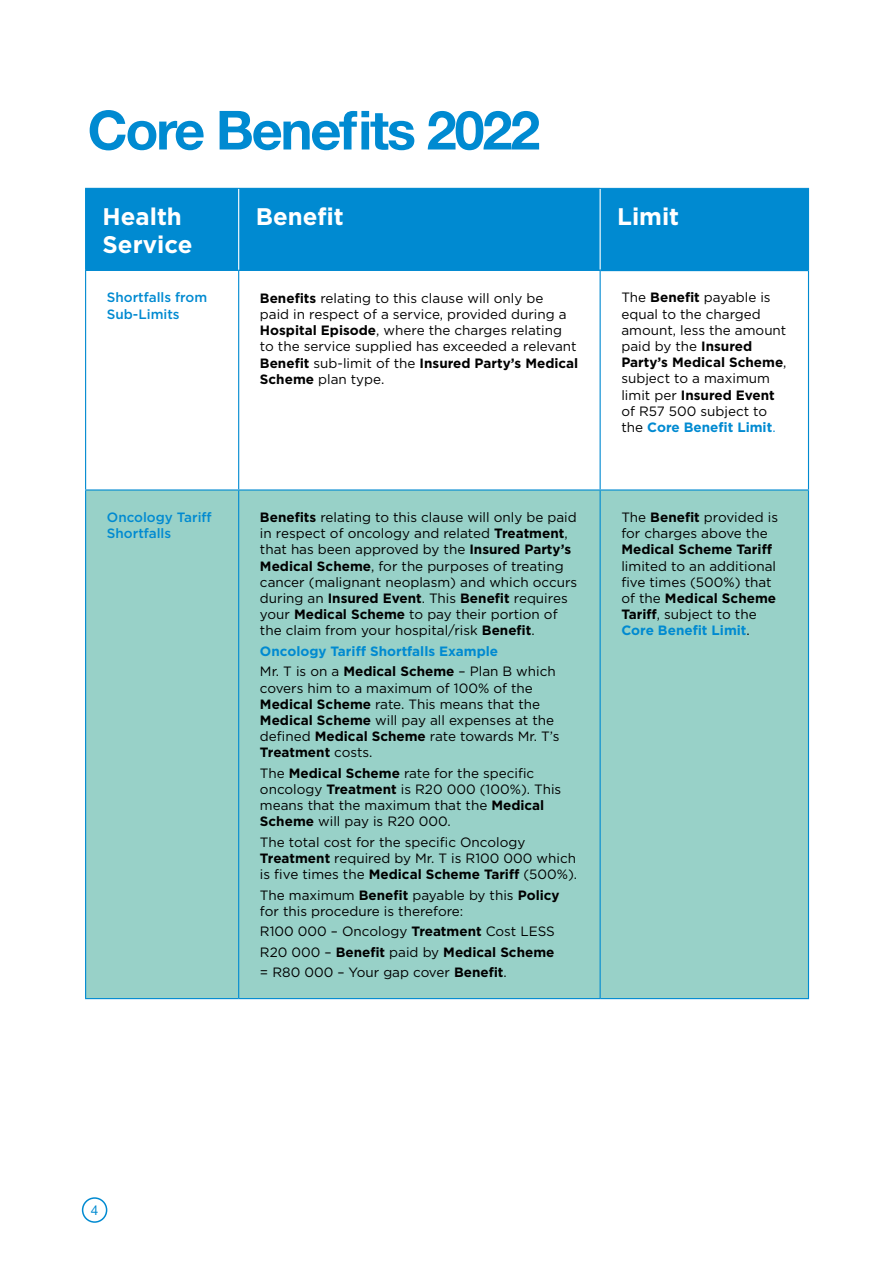
<style>
.page{position:relative;width:893px;height:1263px;background:#fff}
.page>*{position:absolute;margin:0;border:0;box-sizing:border-box;transform-origin:0 0}
.t1{font:700 54px "Helvetica Neue LT Std";letter-spacing:-.04em;color:#008ad1}
.t2{font:700 24px/28.8px "Gotham";color:#fff}
.t3{font:13.5px/16.2px "Gotham";color:#000}
.t4{font:700 13.5px/20.4px "Gotham";color:#008ad1}
.t5{font:500 13.5px/16.2px "Gotham";color:#008ad1}
.t6{font:700 13.5px "Gotham";color:#000}
.t7{font:13.5px "Helvetica Neue LT Std";color:#008ad1}
.s1{font-weight:700}
.s2{font-weight:700;color:#008ad1}
.s3{color:#008ad1}
.s4{font-weight:400;color:#000}
.s5{color:#000}
</style>
<div class="page">
<div style="left:82px;top:1197px;width:25px;height:26px;border:2px solid #008ad1;border-radius:50%"></div>
<div style="left:86px;top:189px;width:722px;height:81px;background:#008ad1"></div>
<div style="left:86px;top:491px;width:722px;height:507px;background:#98d1c8"></div>
<hr style="left:238px;top:189px;width:1px;height:81px;background:#fff">
<hr style="left:600px;top:189px;width:1px;height:81px;background:#fff">
<hr style="left:85px;top:189px;width:1px;height:81px;background:#008ad1">
<hr style="left:85px;top:188px;width:154px;height:1px;background:#008ad1">
<hr style="left:239px;top:188px;width:361px;height:1px;background:#008ad1">
<hr style="left:600px;top:188px;width:209px;height:1px;background:#008ad1">
<hr style="left:808px;top:189px;width:1px;height:81px;background:#008ad1">
<hr style="left:85px;top:271px;width:1px;height:218px;background:#008ad1">
<hr style="left:85px;top:270px;width:154px;height:1px;background:#008ad1">
<hr style="left:239px;top:270px;width:362px;height:1px;background:#008ad1">
<hr style="left:238px;top:271px;width:1px;height:218px;background:#008ad1">
<hr style="left:600px;top:271px;width:1px;height:218px;background:#008ad1">
<hr style="left:601px;top:270px;width:207px;height:1px;background:#008ad1">
<hr style="left:808px;top:270px;width:1px;height:219px;background:#008ad1">
<hr style="left:85px;top:491px;width:1px;height:507px;background:#008ad1">
<hr style="left:85px;top:489px;width:154px;height:2px;background:#008ad1">
<hr style="left:239px;top:489px;width:361px;height:2px;background:#008ad1">
<hr style="left:238px;top:491px;width:1px;height:507px;background:#008ad1">
<hr style="left:85px;top:998px;width:154px;height:1px;background:#008ad1">
<hr style="left:239px;top:998px;width:361px;height:1px;background:#008ad1">
<hr style="left:600px;top:491px;width:1px;height:507px;background:#008ad1">
<hr style="left:600px;top:489px;width:209px;height:2px;background:#008ad1">
<hr style="left:808px;top:491px;width:1px;height:507px;background:#008ad1">
<hr style="left:600px;top:998px;width:209px;height:1px;background:#008ad1">
<h1 class="t1" style="left:88px;top:97px;width:454px">Core Benefits 2022</h1>
<h2 class="t2" style="left:103px;top:202px;width:91px">Health<br>Service</h2>
<h2 class="t2" style="left:256px;top:202px;width:90px">Benefit</h2>
<h2 class="t2" style="left:617px;top:202px;width:64px">Limit</h2>
<p class="t5" style="left:107px;top:289px;width:102px">Shortfalls from<br>Sub-Limits</p>
<p class="t3" style="left:260px;top:290px;width:320px"><span class="s1">Benefits</span> relating to this clause will only be<br>paid in respect of a service, provided during a <span class="s1">Hospital Episode</span>, where the charges relating to the service supplied has exceeded a relevant <span class="s1">Benefit</span> sub-limit of the <span class="s1">Insured Party’s Medical Scheme</span> plan type.</p>
<p class="t3" style="left:621px;top:289px;width:167px">The <span class="s1">Benefit</span> payable is equal to the charged amount, less the amount paid by the <span class="s1">Insured<br>Party’s Medical Scheme</span>, subject to a maximum limit per <span class="s1">Insured Event </span>of R57 500 subject to the <span class="s2">Core Benefit Limit</span><span class="s3">.</span></p>
<p class="t5" style="left:107px;top:509px;width:106px">Oncology Tariff<br>Shortfalls</p>
<p class="t3" style="left:260px;top:509px;width:319px"><span class="s1">Benefits</span> relating to this clause will only be paid in respect of oncology and related <span class="s1">Treatment</span>, that has been approved by the <span class="s1">Insured Party’s Medical Scheme</span>, for the purposes of treating cancer (malignant neoplasm) and which occurs during an <span class="s1">Insured Event</span>. This <span class="s1">Benefit</span> requires your <span class="s1">Medical Scheme</span> to pay their portion of the claim from your hospital/risk <span class="s1">Benefit</span>.</p>
<p class="t4" style="left:260px;top:641px;width:297px">Oncology Tariff Shortfalls Example<br><span class="s4">Mr. T is on a</span> <span class="s5">Medical Scheme</span> <span class="s4">– Plan B which</span></p>
<p class="t3" style="left:260px;top:679px;width:301px">covers him to a maximum of 100% of the <span class="s1">Medical Scheme</span> rate. This means that the <span class="s1">Medical Scheme</span> will pay all expenses at the defined <span class="s1">Medical Scheme</span> rate towards Mr. T’s <span class="s1">Treatment</span> costs.</p>
<p class="t3" style="left:260px;top:765px;width:303px">The <span class="s1">Medical Scheme</span> rate for the specific oncology <span class="s1">Treatment</span> is R20 000 (100%). This means that the maximum that the <span class="s1">Medical Scheme</span> will pay is R20 000.</p>
<p class="t3" style="left:260px;top:834px;width:319px">The total cost for the specific Oncology<br><span class="s1">Treatment</span> required by Mr. T is R100 000 which is five times the <span class="s1">Medical Scheme Tariff</span> (500%).</p>
<p class="t3" style="left:260px;top:887px;width:301px">The maximum <span class="s1">Benefit</span> payable by this <span class="s1">Policy </span>for this procedure is therefore:</p>
<p class="t3" style="left:260px;top:921px;width:296px;line-height:20.4px;text-align:justify">R100 000 – Oncology <span class="s1">Treatment</span> Cost LESS R20 000 – <span class="s1">Benefit</span> paid by <span class="s1">Medical Scheme </span>= R80 000 – Your gap cover <span class="s1">Benefit</span>.</p>
<p class="t3" style="left:621px;top:509px;width:158px">The <span class="s1">Benefit</span> provided is for charges above the</p>
<p class="t6" style="left:621px;top:541px;width:152px">Medical Scheme Tariff</p>
<p class="t3" style="left:621px;top:557px;width:156px">limited to an additional five times (500%) that of the <span class="s1">Medical Scheme<br>Tariff</span>, subject to the<br><span class="s2">Core Benefit Limit</span>.</p>
<p class="t7" style="left:91px;top:1202px;width:9px">4</p>
</div>
